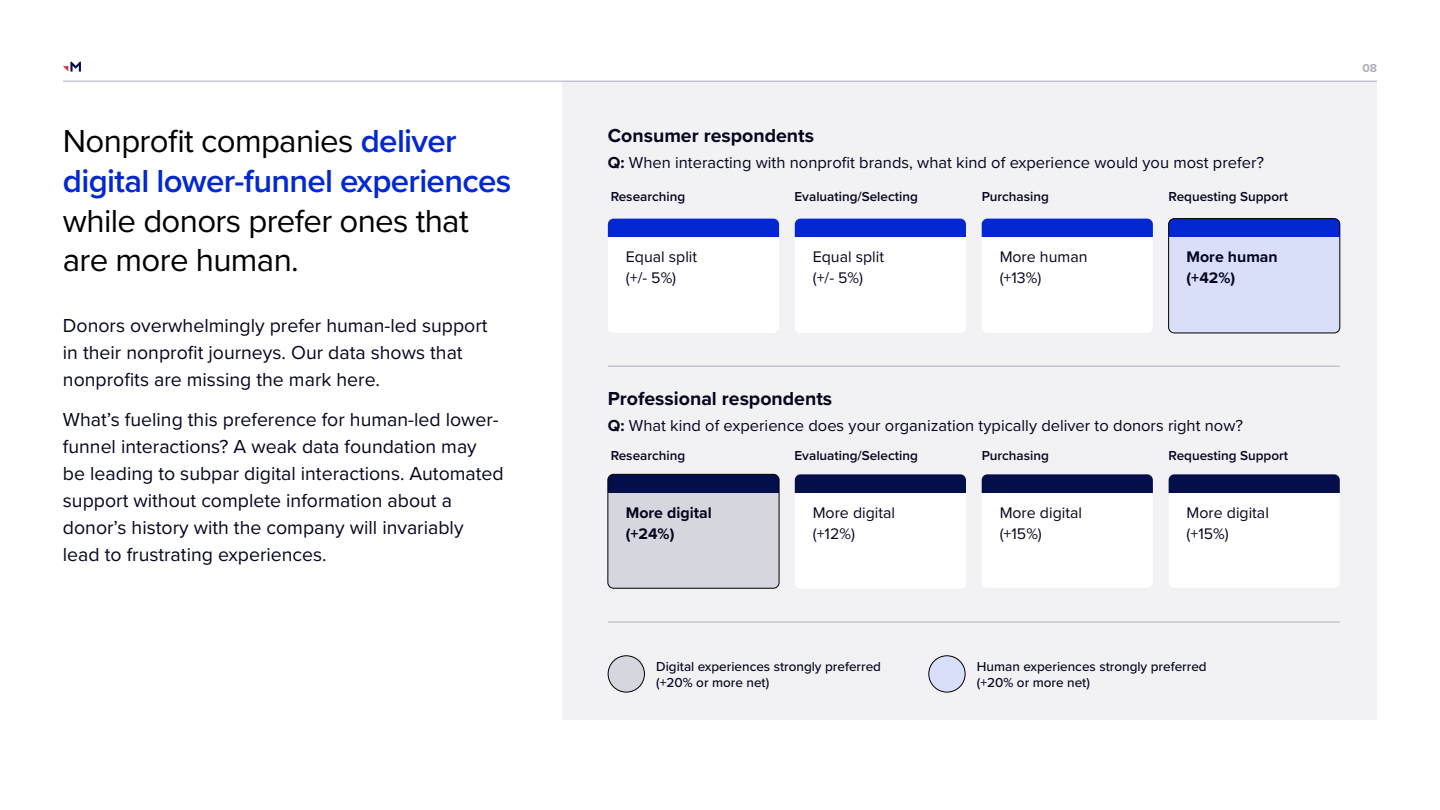
<style>
.page{position:relative;width:1440px;height:810px;background:#fff}
.page>*{position:absolute;margin:0;border:0;box-sizing:border-box;transform-origin:0 0}
.t1{font:600 33px/39.6px "Proxima Nova";letter-spacing:-.02em;color:#0328d1}
.t2{font:33px/39.6px "Proxima Nova";letter-spacing:-.02em;color:#000}
.t3{font:19.5px/27px "Proxima Nova";color:#05051e}
.t4{font:700 19.5px "Proxima Nova";color:#05051e}
.t5{font:16.5px "Proxima Nova";color:#05051e}
.t6{font:15.9px/20.7px "Proxima Nova";color:#05051e}
.t7{font:700 15.9px/20.7px "Proxima Nova";color:#05051e}
.t8{font:600 13.5px "Proxima Nova";color:#05051e}
.t9{font:500 13.5px/16.2px "Proxima Nova";color:#05051e}
.t10{font:700 12px "Proxima Nova";color:#aeaebc}
.s1{font-weight:400;color:#000}
.s2{font-weight:700}
</style>
<div class="page">
<div style="left:562px;top:82px;width:815px;height:638px;background:#f2f2f4"></div>
<hr style="left:63px;top:81px;width:1314px;height:1px;background:#aeaebc">
<svg style="left:63px;top:62px;width:18px;height:10px"></svg>
<div style="left:608px;top:219px;width:171px;height:114px;background:#fff;border-radius:6px"></div>
<div style="left:608px;top:219px;width:171px;height:18px;background:#0328d1"></div>
<div style="left:795px;top:219px;width:171px;height:114px;background:#fff;border-radius:6px"></div>
<div style="left:795px;top:219px;width:171px;height:18px;background:#0328d1"></div>
<div style="left:982px;top:219px;width:171px;height:114px;background:#fff;border-radius:6px"></div>
<div style="left:982px;top:219px;width:171px;height:18px;background:#0328d1"></div>
<div style="left:1169px;top:219px;width:171px;height:114px;background:#d9dff8;border-radius:6px"></div>
<div style="left:1169px;top:219px;width:171px;height:18px;background:#0328d1"></div>
<div style="left:1168px;top:218px;width:172px;height:115px;border:1px solid #000;border-radius:6px"></div>
<div style="left:608px;top:474px;width:171px;height:114px;background:#d6d6df;border-radius:6px"></div>
<div style="left:608px;top:474px;width:171px;height:19px;background:#040e4b"></div>
<div style="left:607px;top:474px;width:172px;height:115px;border:1px solid #000;border-radius:6px"></div>
<div style="left:795px;top:474px;width:171px;height:115px;background:#fff;border-radius:6px"></div>
<div style="left:795px;top:474px;width:171px;height:19px;background:#040e4b"></div>
<div style="left:982px;top:474px;width:171px;height:114px;background:#fff;border-radius:6px"></div>
<div style="left:982px;top:474px;width:171px;height:19px;background:#040e4b"></div>
<div style="left:1169px;top:474px;width:171px;height:114px;background:#fff;border-radius:6px"></div>
<div style="left:1169px;top:474px;width:171px;height:19px;background:#040e4b"></div>
<hr style="left:608px;top:366px;width:732px;height:1px;background:#aeaebc">
<hr style="left:608px;top:622px;width:732px;height:1px;background:#aeaebc">
<div style="left:608px;top:656px;width:36px;height:36px;background:#d6d6df;border-radius:50%"></div>
<div style="left:608px;top:656px;width:37px;height:36px;border:1px solid #000;border-radius:50%"></div>
<div style="left:929px;top:656px;width:36px;height:36px;background:#d9dff8;border-radius:50%"></div>
<div style="left:928px;top:655px;width:37px;height:37px;border:1px solid #000;border-radius:50%"></div>
<h1 class="t1" style="left:63px;top:121px;width:450px"><span class="s1">Nonprofit companies</span> deliver digital lower-funnel experiences</h1>
<h1 class="t2" style="left:63px;top:199px;width:407px">while donors prefer ones that are more human.</h1>
<p class="t3" style="left:63px;top:311px;width:426px">Donors overwhelmingly prefer human-led support in their nonprofit journeys. Our data shows that nonprofits are missing the mark here.</p>
<p class="t3" style="left:63px;top:405px;width:442px">What’s fueling this preference for human-led lower&shy;funnel interactions? A weak data foundation may be leading to subpar digital interactions. Automated support without complete information about a donor’s history with the company will invariably lead to frustrating experiences.</p>
<p class="t4" style="left:608px;top:121px;width:208px">Consumer respondents</p>
<p class="t5" style="left:608px;top:151px;width:658px"><span class="s2">Q:</span> When interacting with nonprofit brands, what kind of experience would you most prefer?</p>
<p class="t8" style="left:611px;top:187px;width:76px">Researching</p>
<p class="t8" style="left:795px;top:187px;width:125px">Evaluating/Selecting</p>
<p class="t8" style="left:982px;top:187px;width:69px">Purchasing</p>
<p class="t8" style="left:1169px;top:187px;width:121px">Requesting Support</p>
<p class="t6" style="left:626px;top:246px;width:73px">Equal split (+/- 5%)</p>
<p class="t6" style="left:813px;top:246px;width:73px">Equal split (+/- 5%)</p>
<p class="t6" style="left:1000px;top:246px;width:89px">More human (+13%)</p>
<p class="t7" style="left:1187px;top:246px;width:93px">More human (+42%)</p>
<p class="t4" style="left:608px;top:384px;width:226px">Professional respondents</p>
<p class="t5" style="left:608px;top:413px;width:637px"><span class="s2">Q:</span> What kind of experience does your organization typically deliver to donors right now?</p>
<p class="t8" style="left:611px;top:446px;width:76px">Researching</p>
<p class="t8" style="left:795px;top:446px;width:125px">Evaluating/Selecting</p>
<p class="t8" style="left:982px;top:446px;width:69px">Purchasing</p>
<p class="t8" style="left:1169px;top:446px;width:121px">Requesting Support</p>
<p class="t7" style="left:626px;top:502px;width:88px">More digital (+24%)</p>
<p class="t6" style="left:813px;top:502px;width:84px">More digital (+12%)</p>
<p class="t6" style="left:1000px;top:502px;width:84px">More digital (+15%)</p>
<p class="t6" style="left:1187px;top:502px;width:84px">More digital (+15%)</p>
<p class="t9" style="left:656px;top:658px;width:226px">Digital experiences strongly preferred (+20% or more net)</p>
<p class="t9" style="left:977px;top:658px;width:231px">Human experiences strongly preferred (+20% or more net)</p>
<p class="t10" style="left:1362px;top:59px;width:16px">08</p>
</div>
